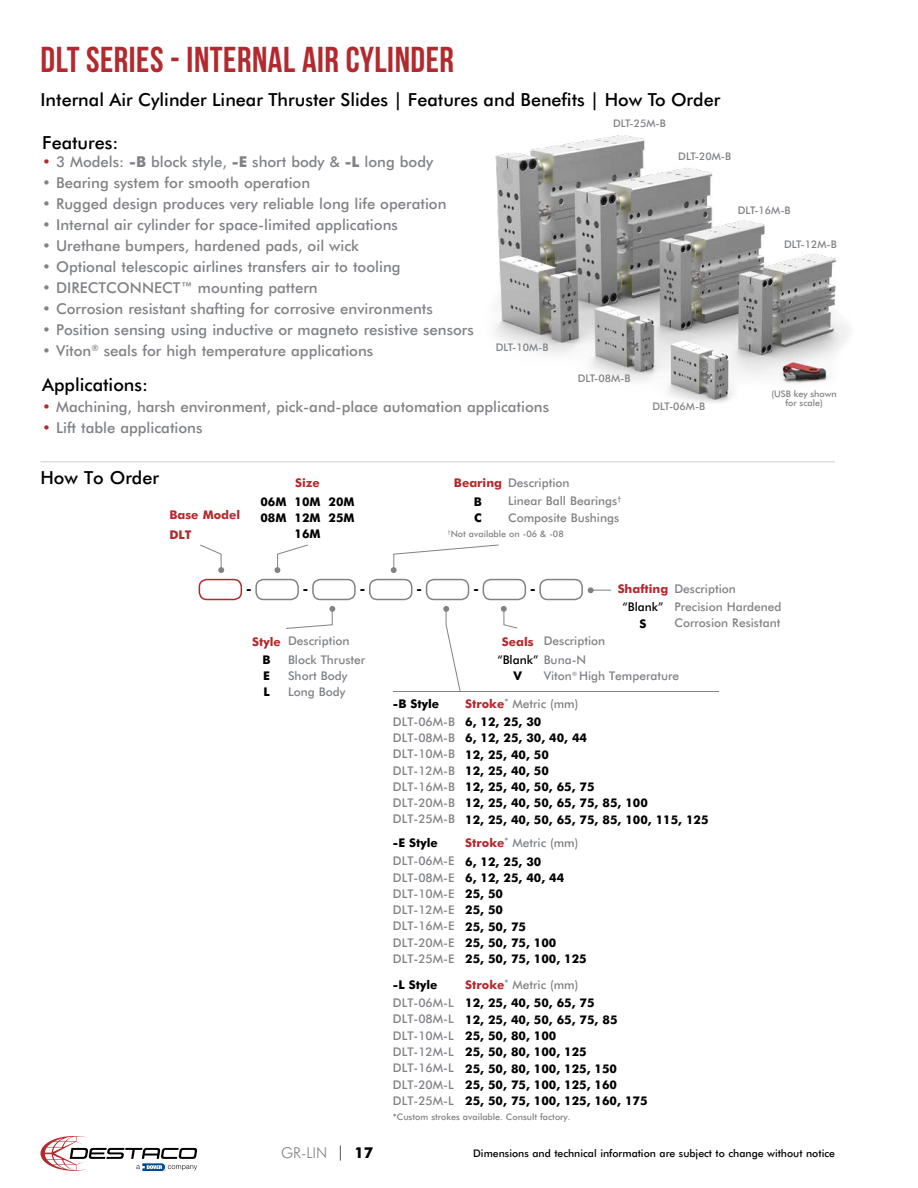
<style>
.page{position:relative;width:918px;height:1188px;background:#fff}
.page>*{position:absolute;margin:0;border:0;box-sizing:border-box;transform-origin:0 0}
.t1{font:36px "Bebas DSC";letter-spacing:.015em;color:#b2292e}
.t2{font:500 18px "Futura BT";color:#000}
.t3{font:500 15px "Futura BT";color:#808285}
.t4{font:300 15px "Futura BT";color:#808285}
.t5{font:700 12px/16.4px "Futura BT";color:#000}
.t6{font:500 12px/18.5px "Futura BT";color:#808285}
.t7{font:700 12px/19.8px "Futura BT";color:#b2292e}
.t8{font:500 10.5px "Futura BT";color:#000}
.t9{font:500 10.5px "Futura BT";color:#808285}
.t10{font:500 9px/9px "Futura BT";color:#808285;text-align:center}
.s1{color:#b2292e}
.s2{font-weight:700}
.s3{font-weight:700;color:#b2292e}
.s4{font-weight:700;color:#000}
.s5{color:#000}
.s6{font-weight:500;color:#808285}
</style>
<div class="page">
<img style="left:495px;top:135px;width:354px;height:268px">
<hr style="left:40px;top:461px;width:795px;height:2px;background:#dcddde">
<div style="left:199px;top:579px;width:43px;height:21px;border:2px solid #b2292e;border-radius:8px"></div>
<div style="left:255px;top:579px;width:44px;height:21px;border:2px solid #808285;border-radius:8px"></div>
<div style="left:312px;top:579px;width:44px;height:21px;border:2px solid #808285;border-radius:8px"></div>
<div style="left:369px;top:579px;width:43px;height:21px;border:2px solid #808285;border-radius:8px"></div>
<div style="left:426px;top:579px;width:43px;height:21px;border:2px solid #808285;border-radius:8px"></div>
<div style="left:483px;top:579px;width:43px;height:21px;border:2px solid #808285;border-radius:8px"></div>
<div style="left:539px;top:579px;width:44px;height:21px;border:2px solid #808285;border-radius:8px"></div>
<svg style="left:588px;top:587px;width:23px;height:6px"></svg>
<svg style="left:200px;top:544px;width:24px;height:29px"></svg>
<hr style="left:393px;top:691px;width:326px;height:1px;background:#808285">
<svg style="left:501px;top:606px;width:17px;height:23px"></svg>
<svg style="left:391px;top:544px;width:108px;height:29px"></svg>
<svg style="left:443px;top:606px;width:18px;height:85px"></svg>
<svg style="left:275px;top:544px;width:33px;height:29px"></svg>
<svg style="left:286px;top:606px;width:49px;height:23px"></svg>
<svg style="left:40px;top:1136px;width:157px;height:35px"></svg>
<h1 class="t1" style="left:40px;top:40px;width:415px">DLT SERIES - INTERNAL AIR CYLINDER</h1>
<p class="t2" style="left:40px;top:88px;width:681px">Internal Air Cylinder Linear Thruster Slides | Features and Benefits | How To Order</p>
<p class="t2" style="left:42px;top:132px;width:78px">Features:</p>
<p class="t3" style="left:42px;top:153px;width:392px"><span class="s1">•</span> 3 Models: <span class="s2">-B</span> block style, <span class="s2">-E</span> short body &amp; <span class="s2">-L</span> long body</p>
<p class="t3" style="left:42px;top:174px;width:270px">• Bearing system for smooth operation</p>
<p class="t3" style="left:42px;top:195px;width:406px">• Rugged design produces very reliable long life operation</p>
<p class="t3" style="left:42px;top:216px;width:357px">• Internal air cylinder for space-limited applications</p>
<p class="t3" style="left:42px;top:237px;width:318px">• Urethane bumpers, hardened pads, oil wick</p>
<p class="t3" style="left:42px;top:258px;width:360px">• Optional telescopic airlines transfers air to tooling</p>
<p class="t3" style="left:42px;top:279px;width:277px">• DIRECTCONNECT™ mounting pattern</p>
<p class="t3" style="left:42px;top:300px;width:392px">• Corrosion resistant shafting for corrosive environments</p>
<p class="t3" style="left:42px;top:321px;width:433px">• Position sensing using inductive or magneto resistive sensors</p>
<p class="t3" style="left:42px;top:342px;width:333px">• Viton<sup>®</sup> seals for high temperature applications</p>
<p class="t2" style="left:42px;top:374px;width:107px">Applications:</p>
<p class="t3" style="left:42px;top:398px;width:508px"><span class="s1">•</span> Machining, harsh environment, pick-and-place automation applications</p>
<p class="t3" style="left:42px;top:419px;width:162px"><span class="s1">•</span> Lift table applications</p>
<p class="t9" style="left:496px;top:341px;width:54px">DLT-10M-B</p>
<p class="t9" style="left:613px;top:117px;width:54px">DLT-25M-B</p>
<p class="t9" style="left:678px;top:150px;width:54px">DLT-20M-B</p>
<p class="t9" style="left:738px;top:204px;width:54px">DLT-16M-B</p>
<p class="t9" style="left:784px;top:238px;width:54px">DLT-12M-B</p>
<p class="t9" style="left:578px;top:372px;width:54px">DLT-08M-B</p>
<p class="t9" style="left:653px;top:400px;width:54px">DLT-06M-B</p>
<p class="t10" style="left:772px;top:389px;width:67px">(USB key shown for scale)</p>
<p class="t2" style="left:40px;top:467px;width:120px">How To Order</p>
<p class="t7" style="left:169px;top:505px;width:72px">Base Model<br>DLT</p>
<p class="t7" style="left:295px;top:473px;width:26px">Size</p>
<p class="t5" style="left:260px;top:493px;width:96px;text-align:center">06M 10M 20M<br>08M 12M 25M<br>16M</p>
<p class="t6" style="left:474px;top:473px;width:97px;text-indent:-20px"><span class="s3">Bearing</span> Description<br><span class="s4">B</span></p>
<p class="t6" style="left:508px;top:492px;width:115px">Linear Ball Bearings<sup>†</sup></p>
<p class="t5" style="left:474px;top:509px;width:9px">C</p>
<p class="t6" style="left:508px;top:508px;width:113px">Composite Bushings</p>
<p class="t10" style="left:448px;top:529px;width:117px"><sup>†</sup>Not available on -06 &amp; -08</p>
<p class="t5" style="left:246px;top:580px;width:7px">-</p>
<p class="t5" style="left:303px;top:580px;width:7px">-</p>
<p class="t5" style="left:360px;top:580px;width:7px">-</p>
<p class="t5" style="left:417px;top:580px;width:7px">-</p>
<p class="t5" style="left:473px;top:580px;width:7px">-</p>
<p class="t5" style="left:530px;top:580px;width:7px">-</p>
<p class="t6" style="left:623px;top:579px;width:160px;text-indent:-5px"><span class="s3">Shafting</span> Description<br><span class="s5">“Blank”</span> Precision Hardened</p>
<p class="t5" style="left:640px;top:615px;width:8px">S</p>
<p class="t6" style="left:674px;top:614px;width:107px">Corrosion Resistant</p>
<p class="t6" style="left:262px;top:632px;width:89px;text-indent:-10px"><span class="s3">Style</span> Description<br><span class="s4">B</span></p>
<p class="t6" style="left:288px;top:650px;width:79px">Block Thruster</p>
<p class="t5" style="left:263px;top:668px;width:8px">E</p>
<p class="t6" style="left:288px;top:666px;width:61px">Short Body</p>
<p class="t5" style="left:263px;top:684px;width:8px">L</p>
<p class="t6" style="left:288px;top:683px;width:59px">Long Body</p>
<p class="t6" style="left:497px;top:632px;width:109px;text-indent:5px"><span class="s3">Seals</span> Description <span class="s5">“Blank”</span> Buna-N</p>
<p class="t5" style="left:514px;top:668px;width:10px">V</p>
<p class="t6" style="left:544px;top:666px;width:137px">Viton<sup>®</sup> High Temperature</p>
<p class="t6" style="left:393px;top:694px;width:187px;text-indent:72px"><span class="s3">Stroke</span><sup>*</sup> Metric (mm)<br>DLT-06M-B <span class="s4">6, 12, 25, 30</span></p>
<p class="t5" style="left:393px;top:730px;width:317px"><span class="s6">DLT-08M-B</span> 6, 12, 25, 30, 40, 44<br><span class="s6">DLT-10M-B</span> 12, 25, 40, 50<br><span class="s6">DLT-12M-B</span> 12, 25, 40, 50<br><span class="s6">DLT-16M-B</span> 12, 25, 40, 50, 65, 75<br><span class="s6">DLT-20M-B</span> 12, 25, 40, 50, 65, 75, 85, 100<br><span class="s6">DLT-25M-B</span> 12, 25, 40, 50, 65, 75, 85, 100, 115, 125</p>
<p class="t5" style="left:393px;top:835px;width:47px">-E Style</p>
<p class="t5" style="left:393px;top:695px;width:48px">-B Style</p>
<p class="t6" style="left:393px;top:834px;width:187px;text-indent:72px"><span class="s3">Stroke</span><sup>*</sup> Metric (mm)<br>DLT-06M-E <span class="s4">6, 12, 25, 30</span></p>
<p class="t5" style="left:393px;top:869px;width:195px"><span class="s6">DLT-08M-E</span> 6, 12, 25, 40, 44<br><span class="s6">DLT-10M-E</span> 25, 50<br><span class="s6">DLT-12M-E</span> 25, 50<br><span class="s6">DLT-16M-E</span> 25, 50, 75<br><span class="s6">DLT-20M-E</span> 25, 50, 75, 100<br><span class="s6">DLT-25M-E</span> 25, 50, 75, 100, 125</p>
<p class="t5" style="left:393px;top:977px;width:46px">-L Style</p>
<p class="t6" style="left:393px;top:975px;width:203px;text-indent:72px"><span class="s3">Stroke</span><sup>*</sup> Metric (mm)<br>DLT-06M-L <span class="s4">12, 25, 40, 50, 65, 75</span></p>
<p class="t5" style="left:393px;top:1011px;width:256px"><span class="s6">DLT-08M-L</span> 12, 25, 40, 50, 65, 75, 85<br><span class="s6">DLT-10M-L</span> 25, 50, 80, 100<br><span class="s6">DLT-12M-L</span> 25, 50, 80, 100, 125<br><span class="s6">DLT-16M-L</span> 25, 50, 80, 100, 125, 150<br><span class="s6">DLT-20M-L</span> 25, 50, 75, 100, 125, 160<br><span class="s6">DLT-25M-L</span> 25, 50, 75, 100, 125, 160, 175</p>
<p class="t10" style="left:393px;top:1112px;width:179px">*Custom strokes available. Consult factory.</p>
<p class="t4" style="left:281px;top:1144px;width:94px">GR-LIN <span class="s5">|</span> <span class="s4">17</span></p>
<p class="t8" style="left:473px;top:1147px;width:363px">Dimensions and technical information are subject to change without notice</p>
</div>
